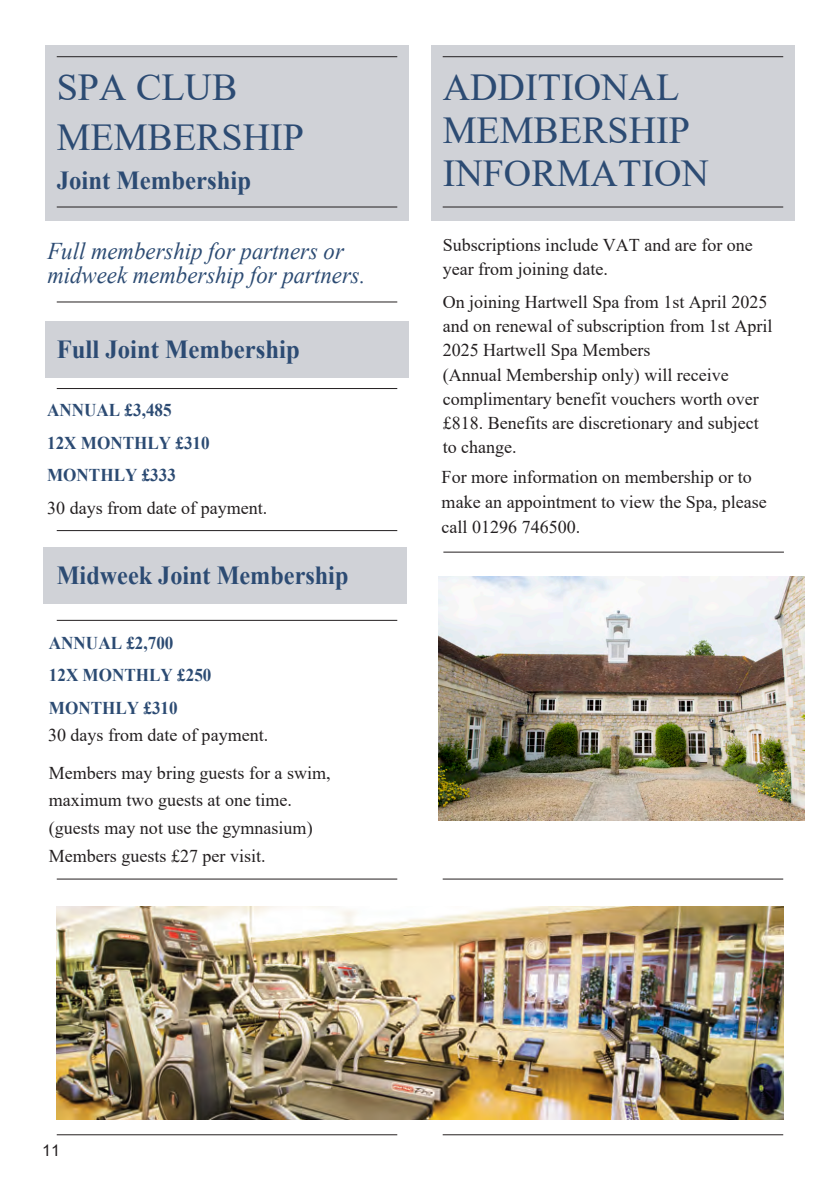
<style>
.page{position:relative;width:840px;height:1191px;background:#fff}
.page>*{position:absolute;margin:0;border:0;box-sizing:border-box;transform-origin:0 0}
.t1{font:38px/43.2px "Times New Roman";color:#2c4b73}
.t2{font:700 26px "Times New Roman";color:#2c4b73;scale:.95 1}
.t3{font:700 26px "Times New Roman";color:#2c4b73;scale:.93 1}
.t4{font:italic 24px/24px "Times New Roman";color:#2c4b73;scale:.95 1}
.t5{font:18px/24.2px "Times New Roman";color:#231f20}
.t6{font:700 18px/32.4px "Times New Roman";color:#2c4b73;scale:.95 1}
.t7{font:16px "Arial";color:#231f20}
.s1{font-style:inherit}
.s2{font-weight:400;color:#231f20}
</style>
<div class="page">
<hr style="left:57px;top:1134px;width:340px;height:1px;background:#231f20">
<hr style="left:442px;top:1134px;width:340px;height:1px;background:#231f20">
<div style="left:44px;top:547px;width:362px;height:57px;background:#d0d2d7"></div>
<hr style="left:57px;top:530px;width:340px;height:1px;background:#231f20">
<hr style="left:57px;top:620px;width:340px;height:1px;background:#231f20">
<div style="left:45px;top:45px;width:363px;height:176px;background:#d0d2d7"></div>
<div style="left:45px;top:321px;width:363px;height:56px;background:#d0d2d7"></div>
<div style="left:431px;top:45px;width:363px;height:176px;background:#d0d2d7"></div>
<hr style="left:57px;top:56px;width:340px;height:1px;background:#231f20">
<hr style="left:442px;top:56px;width:340px;height:1px;background:#231f20">
<img style="left:57px;top:906px;width:725px;height:213px">
<hr style="left:57px;top:206px;width:340px;height:1px;background:#231f20">
<hr style="left:57px;top:301px;width:340px;height:1px;background:#231f20">
<hr style="left:57px;top:388px;width:340px;height:1px;background:#231f20">
<hr style="left:57px;top:878px;width:340px;height:1px;background:#231f20">
<hr style="left:442px;top:206px;width:340px;height:1px;background:#231f20">
<hr style="left:443px;top:551px;width:340px;height:1px;background:#231f20">
<hr style="left:442px;top:878px;width:340px;height:1px;background:#231f20">
<img style="left:438px;top:576px;width:365px;height:244px">
<h1 class="t1" style="left:57px;top:61px;width:249px;line-height:49.6px">SPA CLUB<br>MEMBERSHIP</h1>
<h2 class="t2" style="left:57px;top:161px;width:206px">Joint Membership</h2>
<h3 class="t4" style="left:47px;top:238px;width:336px">Full membership for partners or midweek membership for partners.</h3>
<h2 class="t2" style="left:57px;top:330px;width:257px">Full Joint Membership</h2>
<p class="t6" style="left:47px;top:393px;width:233px">ANNUAL £3,<span class="s1">485<br></span>12X MONTHLY £<span class="s1">310<br></span>MONTHLY £<span class="s1">333<br></span><span class="s2">30 days from date of payment.</span></p>
<h2 class="t3" style="left:57px;top:556px;width:315px">Midweek Joint Membership</h2>
<p class="t6" style="left:49px;top:625px;width:172px">ANNUAL £2,<span class="s1">7</span>00<br>12X MONTHLY £2<span class="s1">50<br></span>MONTHLY £<span class="s1">310</span></p>
<p class="t5" style="left:48px;top:715px;width:284px;line-height:37.8px">30 days from date of payment.<br>Members may bring guests for a swim,</p>
<p class="t5" style="left:49px;top:786px;width:265px;line-height:27.8px">maximum two guests at one time. (guests may not use the gymnasium)<br>Members guests £2<span class="s1">7</span> per visit.</p>
<h1 class="t1" style="left:442px;top:64px;width:267px">ADDITIONAL<br>MEMBERSHIP<br>INFORMATION</h1>
<p class="t5" style="left:442px;top:233px;width:311px">Subscriptions include VAT and are for one year from joining date.</p>
<p class="t5" style="left:442px;top:289px;width:331px">On joining Hartwell Spa from 1st April 202<span class="s1">5 </span>and on renewal of subscription from 1st April 202<span class="s1">5</span> Hartwell Spa Members<br>(Annual Membership only) will receive complimentary benefit vouchers worth over £818<span class="s1">. Benefits are discretionary and subject to change.</span></p>
<p class="t5" style="left:441px;top:464px;width:326px">For more information on membership or to make an appointment to view the Spa, please call 01296 746500.</p>
<p class="t7" style="left:42px;top:1139px;width:19px">11</p>
</div>
